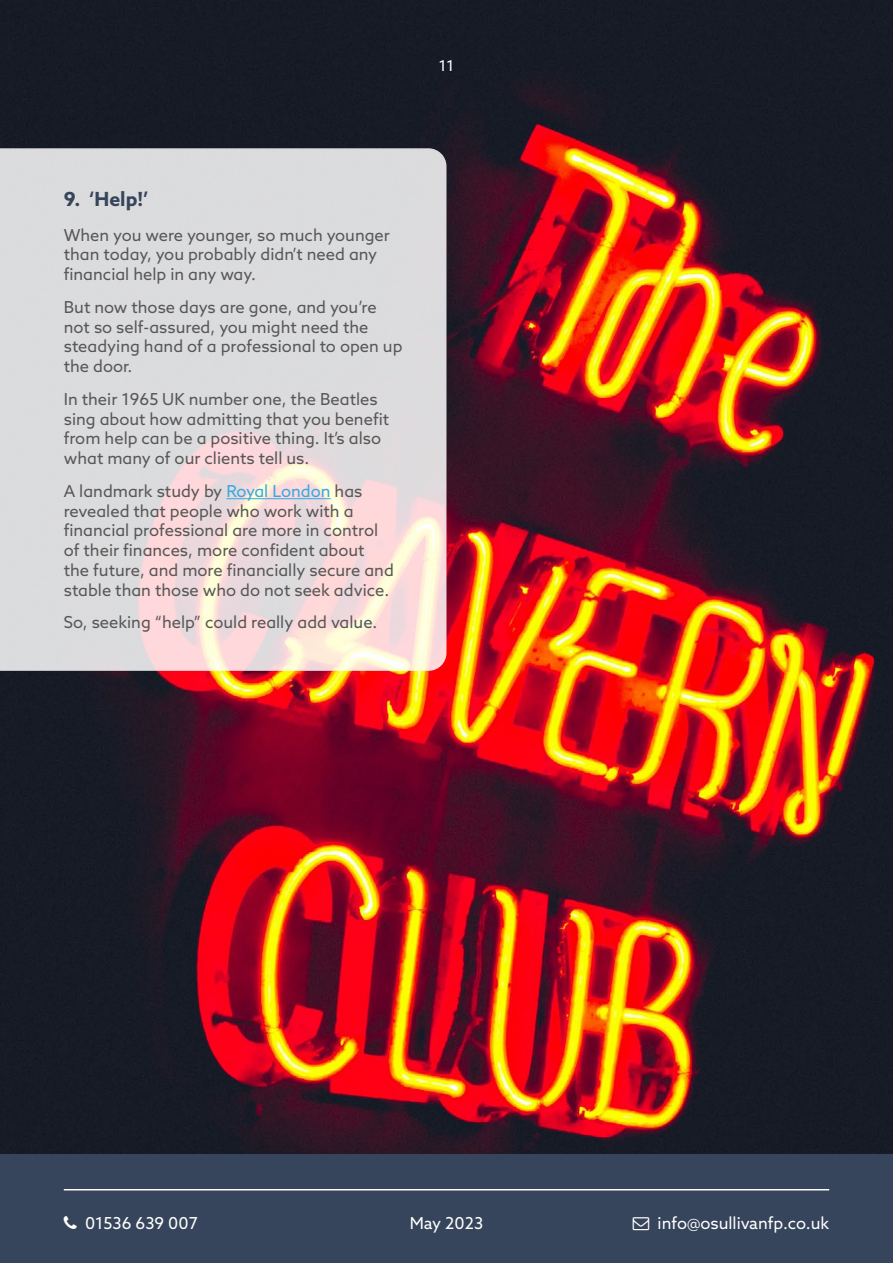
<style>
.page{position:relative;width:893px;height:1263px;background:#fff}
.page>*{position:absolute;margin:0;border:0;box-sizing:border-box;transform-origin:0 0}
.t1{font:700 19.5px "Azo Sans";color:#36455b}
.t2{font:16.5px/19.8px "Azo Sans";color:#575756}
.t3{font:16.5px "Azo Sans";color:#fff}
.t4{font:15px "Azo Sans";color:#fff}
.s1{color:#35a8e0}
</style>
<div class="page">
<div style="left:0;top:1153px;width:893px;height:110px;background:#36455b"></div>
<hr style="left:64px;top:1189px;width:765px;height:1px;background:#fff">
<img style="left:0;top:0;width:893px;height:1153px">
<svg style="left:0;top:148px;width:446px;height:523px;background:#e2dcdc"></svg>
<hr style="left:226px;top:498px;width:105px;height:1px;background:#35a8e0">
<p class="t4" style="left:439px;top:56px;width:17px">11</p>
<p class="t1" style="left:64px;top:186px;width:86px">9. ‘Help!’</p>
<p class="t2" style="left:64px;top:225px;width:328px">When you were younger, so much younger than today, you probably didn’t need any financial help in any way.</p>
<p class="t2" style="left:64px;top:297px;width:340px">But now those days are gone, and you’re not so self-assured, you might need the steadying hand of a professional to open up the door.</p>
<p class="t2" style="left:64px;top:389px;width:327px">In their 1965 UK number one, the Beatles sing about how admitting that you benefit from help can be a positive thing. It’s also what many of our clients tell us.</p>
<p class="t2" style="left:64px;top:481px;width:332px">A landmark study by <span class="s1">Royal London</span> has revealed that people who work with a financial professional are more in control of their finances, more confident about the future, and more financially secure and stable than those who do not seek advice.</p>
<p class="t2" style="left:64px;top:612px;width:315px">So, seeking “help” could really add value.</p>
<p class="t3" style="left:85px;top:1212px;width:114px">01536 639 007</p>
<p class="t3" style="left:658px;top:1212px;width:173px">info@osullivanfp.co.uk</p>
<p class="t3" style="left:410px;top:1213px;width:75px">May 2023</p>
</div>
